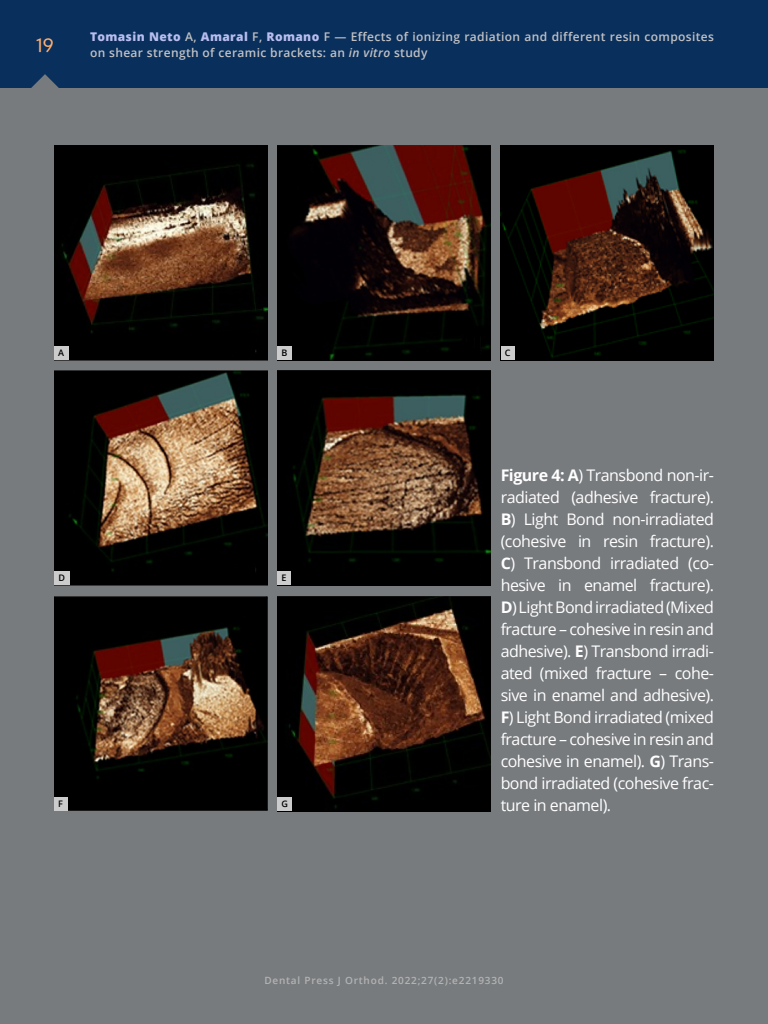
<style>
.page{position:relative;width:768px;height:1024px;background:#fff}
.page>*{position:absolute;margin:0;border:0;box-sizing:border-box;transform-origin:0 0}
.t1{font:500 18px "Semplicita Pro";color:#ffae6f}
.t2{font:16px/22px "Open Sans";letter-spacing:-.03em;color:#fff;text-align:justify}
.t3{font:600 12px/16px "Open Sans";letter-spacing:.03em;color:#c1c1c3}
.t4{font:600 10px "Open Sans";letter-spacing:.08em;color:#b3b3b3}
.t5{font:600 9px "Open Sans";color:#000}
.s1{font-weight:800;color:#b9beef}
.s2{font-style:italic}
.s3{font-weight:700}
</style>
<div class="page">
<div style="left:0;top:75px;width:768px;height:949px;background:#787b7e"></div>
<div style="left:0;top:0;width:768px;height:88px;background:#092f5c"></div>
<svg style="left:31px;top:74px;width:28px;height:14px"></svg>
<img style="left:54px;top:145px;width:213px;height:215px">
<img style="left:54px;top:370px;width:213px;height:215px">
<img style="left:54px;top:596px;width:213px;height:215px">
<img style="left:277px;top:145px;width:214px;height:215px">
<img style="left:277px;top:370px;width:214px;height:215px">
<img style="left:277px;top:596px;width:214px;height:215px">
<img style="left:501px;top:145px;width:213px;height:215px">
<div style="left:54px;top:346px;width:15px;height:14px;background:#ccc"></div>
<div style="left:54px;top:571px;width:15px;height:14px;background:#ccc"></div>
<div style="left:54px;top:797px;width:13px;height:14px;background:#ccc"></div>
<div style="left:277px;top:346px;width:14px;height:14px;background:#ccc"></div>
<div style="left:277px;top:571px;width:14px;height:14px;background:#ccc"></div>
<div style="left:277px;top:797px;width:15px;height:14px;background:#ccc"></div>
<div style="left:501px;top:346px;width:14px;height:14px;background:#ccc"></div>
<p class="t1" style="left:36px;top:33px;width:19px">19</p>
<p class="t3" style="left:90px;top:29px;width:626px"><span class="s1">Tomasin Neto</span> A, <span class="s1">Amaral</span> F, <span class="s1">Romano</span> F — Effects of ionizing radiation and different resin composites on shear strength of ceramic brackets: an <span class="s2">in vitro</span> study</p>
<p class="t5" style="left:58px;top:346px;width:7px">A</p>
<p class="t5" style="left:281px;top:346px;width:7px">B</p>
<p class="t5" style="left:505px;top:346px;width:7px">C</p>
<p class="t5" style="left:58px;top:572px;width:8px">D</p>
<p class="t5" style="left:58px;top:797px;width:6px">F</p>
<p class="t5" style="left:282px;top:572px;width:7px">E</p>
<p class="t5" style="left:281px;top:797px;width:8px">G</p>
<p class="t2" style="left:501px;top:464px;width:215px"><span class="s3">Figure 4: A</span>) Transbond non-ir&shy;radiated (adhesive fracture).<br><span class="s3">B</span>) Light Bond non-irradiated (cohesive in resin fracture).<br><span class="s3">C</span>) Transbond irradiated (co&shy;hesive in enamel fracture).<br><span class="s3">D</span>) Light Bond irradiated (Mixed fracture – cohesive in resin and adhesive). <span class="s3">E</span>) Transbond irradi&shy;ated (mixed fracture – cohe&shy;sive in enamel and adhesive).<br><span class="s3">F</span>) Light Bond irradiated (mixed fracture – cohesive in resin and cohesive in enamel). <span class="s3">G</span>) Trans&shy;bond irradiated (cohesive frac&shy;ture in enamel).</p>
<p class="t4" style="left:264px;top:974px;width:241px">Dental Press J Orthod. 2022;27(2):e2219330</p>
</div>
